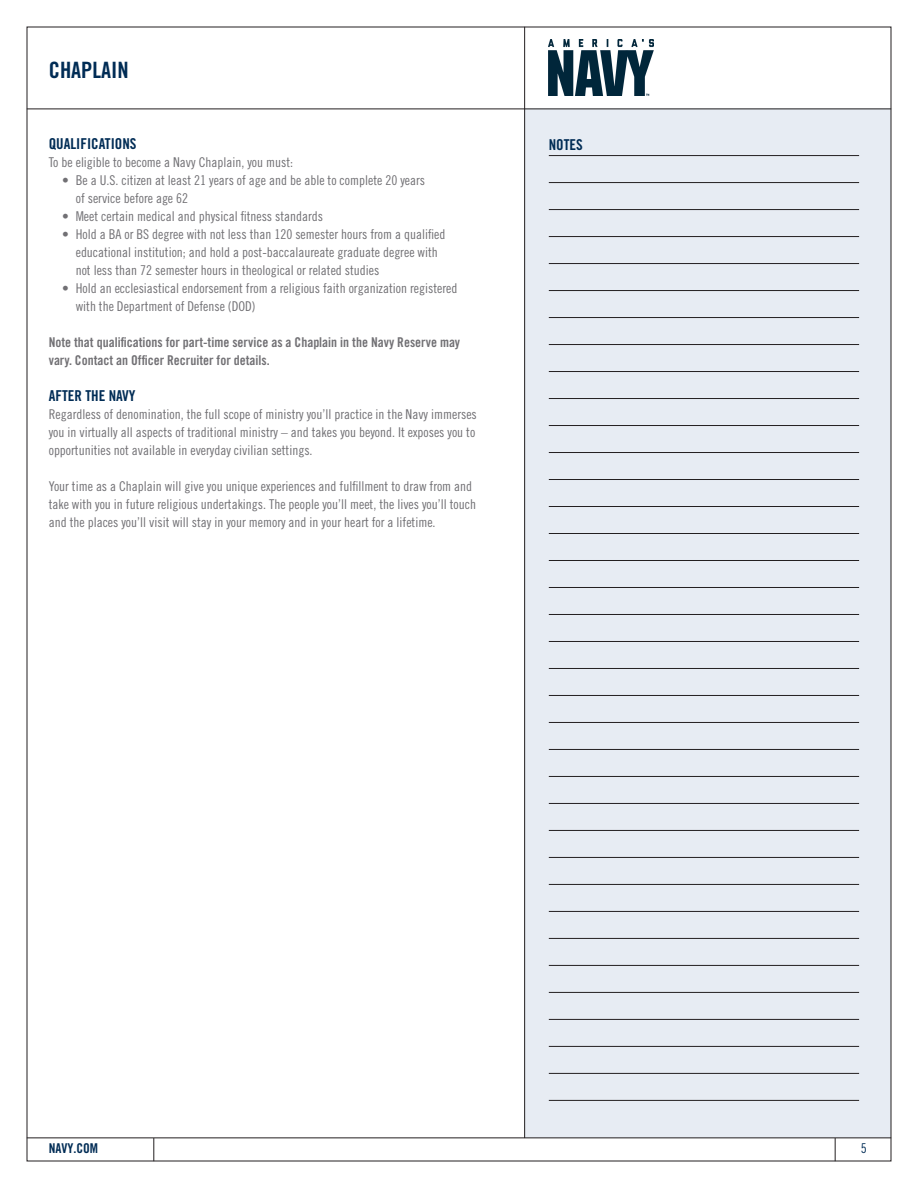
<style>
.page{position:relative;width:918px;height:1188px;background:#fff}
.page>*{position:absolute;margin:0;border:0;box-sizing:border-box;transform-origin:0 0}
.t1{font:22.5px "Trade Gothic LT Std Bd Cn 20";color:#002c55}
.Body{font:15px "Trade Gothic LT Std Bd Cn 20";color:#002c55}
.Head{font:15px "Trade Gothic LT Std Bd Cn 20";color:#002c55}
.Body-2{font:13.5px/18px "Trade Gothic LT Std Cn 18";color:#717074}
.Body-3{font:13.5px/18px "Trade Gothic LT Std Bd Cn 20";color:#717074}
.t2{font:13.5px "Trade Gothic LT Std Bd Cn 20";color:#002c55}
.t3{font:13.5px "Trade Gothic LT Std Cn 18";color:#002c55}
</style>
<div class="page">
<div style="left:525px;top:109px;width:366px;height:1029px;background:#e7ecf3"></div>
<hr style="left:27px;top:109px;width:864px;height:1px;background:#231f20">
<hr style="left:27px;top:1138px;width:864px;height:1px;background:#231f20">
<hr style="left:524px;top:27px;width:1px;height:1111px;background:#231f20">
<svg style="left:154px;top:1138px;width:1px;height:23px"></svg>
<svg style="left:835px;top:1138px;width:1px;height:23px"></svg>
<hr style="left:549px;top:641px;width:310px;height:1px;background:#231f20">
<hr style="left:549px;top:668px;width:310px;height:1px;background:#231f20">
<hr style="left:549px;top:695px;width:310px;height:1px;background:#231f20">
<hr style="left:549px;top:722px;width:310px;height:1px;background:#231f20">
<hr style="left:549px;top:749px;width:310px;height:1px;background:#231f20">
<hr style="left:549px;top:776px;width:310px;height:1px;background:#231f20">
<hr style="left:549px;top:803px;width:310px;height:1px;background:#231f20">
<hr style="left:549px;top:830px;width:310px;height:1px;background:#231f20">
<hr style="left:549px;top:857px;width:310px;height:1px;background:#231f20">
<hr style="left:549px;top:884px;width:310px;height:1px;background:#231f20">
<hr style="left:549px;top:911px;width:310px;height:1px;background:#231f20">
<hr style="left:549px;top:938px;width:310px;height:1px;background:#231f20">
<hr style="left:549px;top:965px;width:310px;height:1px;background:#231f20">
<hr style="left:549px;top:992px;width:310px;height:1px;background:#231f20">
<hr style="left:549px;top:1019px;width:310px;height:1px;background:#231f20">
<hr style="left:549px;top:1046px;width:310px;height:1px;background:#231f20">
<hr style="left:549px;top:1073px;width:310px;height:1px;background:#231f20">
<hr style="left:549px;top:1100px;width:310px;height:1px;background:#231f20">
<hr style="left:549px;top:155px;width:310px;height:1px;background:#231f20">
<hr style="left:549px;top:182px;width:310px;height:1px;background:#231f20">
<hr style="left:549px;top:209px;width:310px;height:1px;background:#231f20">
<hr style="left:549px;top:236px;width:310px;height:1px;background:#231f20">
<hr style="left:549px;top:263px;width:310px;height:1px;background:#231f20">
<hr style="left:549px;top:290px;width:310px;height:1px;background:#231f20">
<hr style="left:549px;top:317px;width:310px;height:1px;background:#231f20">
<hr style="left:549px;top:344px;width:310px;height:1px;background:#231f20">
<hr style="left:549px;top:371px;width:310px;height:1px;background:#231f20">
<hr style="left:549px;top:398px;width:310px;height:1px;background:#231f20">
<hr style="left:549px;top:425px;width:310px;height:1px;background:#231f20">
<hr style="left:549px;top:452px;width:310px;height:1px;background:#231f20">
<hr style="left:549px;top:479px;width:310px;height:1px;background:#231f20">
<hr style="left:549px;top:506px;width:310px;height:1px;background:#231f20">
<hr style="left:549px;top:533px;width:310px;height:1px;background:#231f20">
<hr style="left:549px;top:560px;width:310px;height:1px;background:#231f20">
<hr style="left:549px;top:587px;width:310px;height:1px;background:#231f20">
<hr style="left:549px;top:614px;width:310px;height:1px;background:#231f20">
<img style="left:548px;top:39px;width:106px;height:56px">
<h1 class="t1" style="left:49px;top:56px;width:81px">CHAPLAIN</h1>
<p class="Body" style="left:49px;top:135px;width:89px">QUALIFICATIONS</p>
<p class="Body-2" style="left:49px;top:153px;width:246px">To be eligible to become a Navy Chaplain, you must:</p>
<p class="Body-2" style="left:76px;top:171px;width:351px;text-indent:-14px">• Be a U.S. citizen at least 21 years of age and be able to complete 20 years of service before age 62</p>
<p class="Body-2" style="left:62px;top:207px;width:262px">• Meet certain medical and physical fitness standards</p>
<p class="Body-2" style="left:76px;top:225px;width:371px;text-indent:-14px">• Hold a BA or BS degree with not less than 120 semester hours from a qualified educational institution; and hold a post-baccalaureate graduate degree with not less than 72 semester hours in theological or related studies</p>
<p class="Body-2" style="left:76px;top:279px;width:383px;text-indent:-14px">• Hold an ecclesiastical endorsement from a religious faith organization registered with the Department of Defense (DOD)</p>
<p class="Body-3" style="left:49px;top:333px;width:413px">Note that qualifications for part-time service as a Chaplain in the Navy Reserve may vary. Contact an Officer Recruiter for details.</p>
<p class="Head" style="left:49px;top:387px;width:88px">AFTER THE NAVY</p>
<p class="Body-2" style="left:49px;top:405px;width:430px;text-align:justify">Regardless of denomination, the full scope of ministry you’ll practice in the Navy immerses you in virtually all aspects of traditional ministry – and takes you beyond. It exposes you to opportunities not available in everyday civilian settings.</p>
<p class="Body-2" style="left:49px;top:477px;width:429px">Your time as a Chaplain will give you unique experiences and fulfillment to draw from and take with you in future religious undertakings. The people you’ll meet, the lives you’ll touch and the places you’ll visit will stay in your memory and in your heart for a lifetime.</p>
<p class="Body" style="left:549px;top:136px;width:36px">NOTES</p>
<p class="t2" style="left:49px;top:1140px;width:51px">NAVY.COM</p>
<p class="t3" style="left:861px;top:1140px;width:7px">5</p>
</div>
